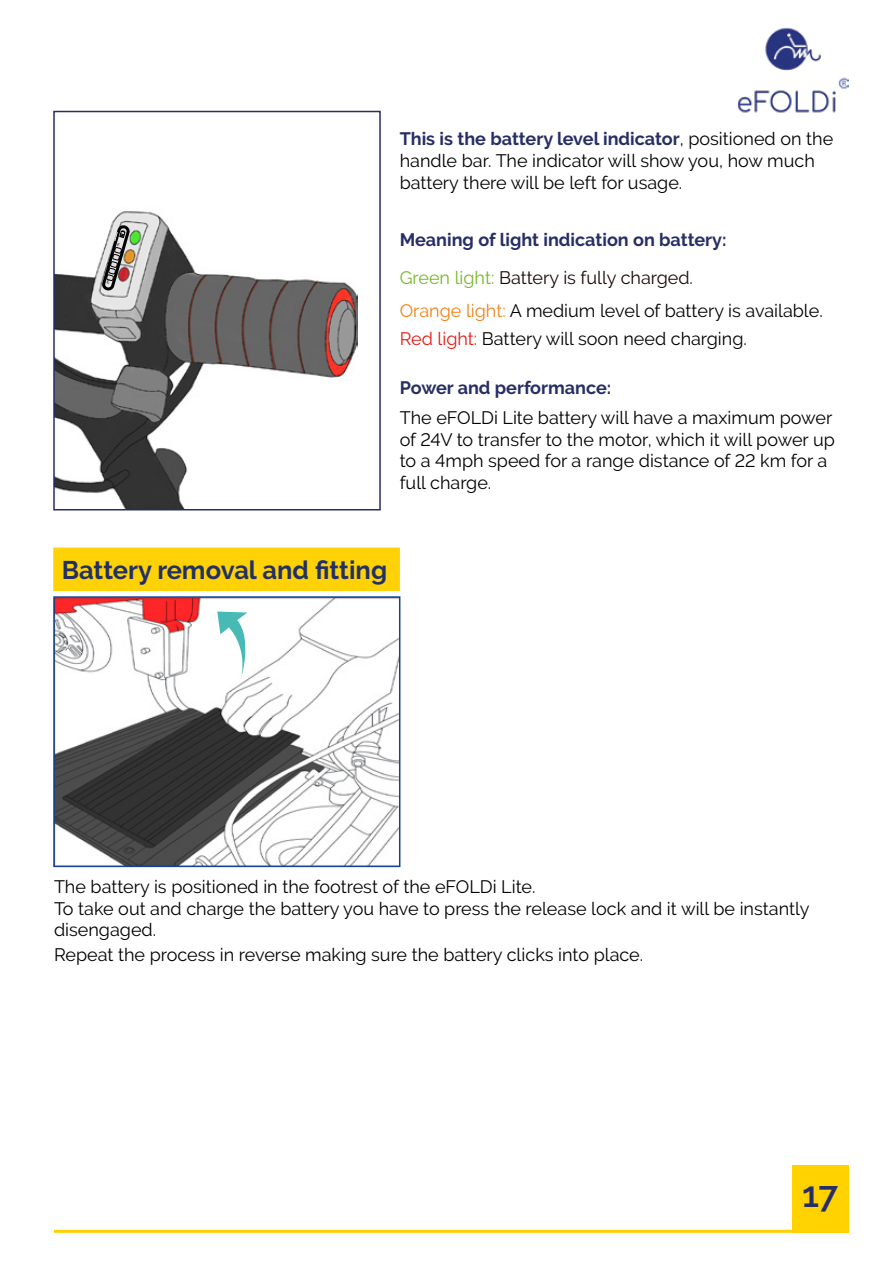
<style>
.page{position:relative;width:893px;height:1263px;background:#fff}
.page>*{position:absolute;margin:0;border:0;box-sizing:border-box;transform-origin:0 0}
.t1{font:600 36px "Raleway";color:#262e64}
.t2{font:700 25.5px "Raleway";color:#223163}
.t3{font:18px/21.6px "Raleway";color:#000}
.t4{font:700 18px/37.5px "Raleway";color:#262e64}
.t5{font:18px/28px "Raleway";color:#020203}
.s1{font-weight:700;color:#262e64}
.s2{font-weight:400;color:#76b82a}
.s3{font-weight:400;color:#1c0809}
.s4{color:#f0821a}
.s5{color:#e41b17}
</style>
<div class="page">
<img style="left:737px;top:27px;width:111px;height:86px">
<div style="left:792px;top:1165px;width:56px;height:68px;background:#ffd200"></div>
<hr style="left:54px;top:1230px;width:785px;height:3px;background:#ffd200">
<div style="left:53px;top:547px;width:347px;height:44px;background:#ffd208"></div>
<img style="left:56px;top:599px;width:341px;height:265px">
<div style="left:53px;top:596px;width:347px;height:271px;border:2px solid #164291"></div>
<img style="left:56px;top:211px;width:302px;height:296px">
<div style="left:53px;top:111px;width:328px;height:399px;border:2px solid #262e64"></div>
<svg style="left:217px;top:611px;width:36px;height:67px"></svg>
<svg style="left:103px;top:224px;width:28px;height:69px;background:#9d928f"></svg>
<p class="t3" style="left:400px;top:128px;width:435px"><span class="s1">This is the battery level indicator</span>, positioned on the handle bar. The indicator will show you, how much battery there will be left for usage.</p>
<p class="t4" style="left:400px;top:221px;width:328px">Meaning of light indication on battery:<br><span class="s2">Green light:</span> <span class="s3">Battery is fully charged.</span></p>
<p class="t5" style="left:400px;top:297px;width:425px"><span class="s4">Orange light:</span> A medium level of battery is available.<br><span class="s5">Red light:</span> Battery will soon need charging.</p>
<p class="t4" style="left:400px;top:369px;width:213px">Power and performance:</p>
<p class="t3" style="left:400px;top:407px;width:437px">The eFOLDi Lite battery will have a maximum power of 24V to transfer to the motor, which it will power up to a 4mph speed for a range distance of 22 km for a full charge.</p>
<h2 class="t2" style="left:62px;top:556px;width:327px">Battery removal and fitting</h2>
<p class="t3" style="left:54px;top:876px;width:757px">The battery is positioned in the footrest of the eFOLDi Lite.<br>To take out and charge the battery you have to press the release lock and it will be instantly disengaged.</p>
<p class="t3" style="left:54px;top:944px;width:591px">Repeat the process in reverse making sure the battery clicks into place.</p>
<h1 class="t1" style="left:802px;top:1173px;width:38px">17</h1>
</div>
